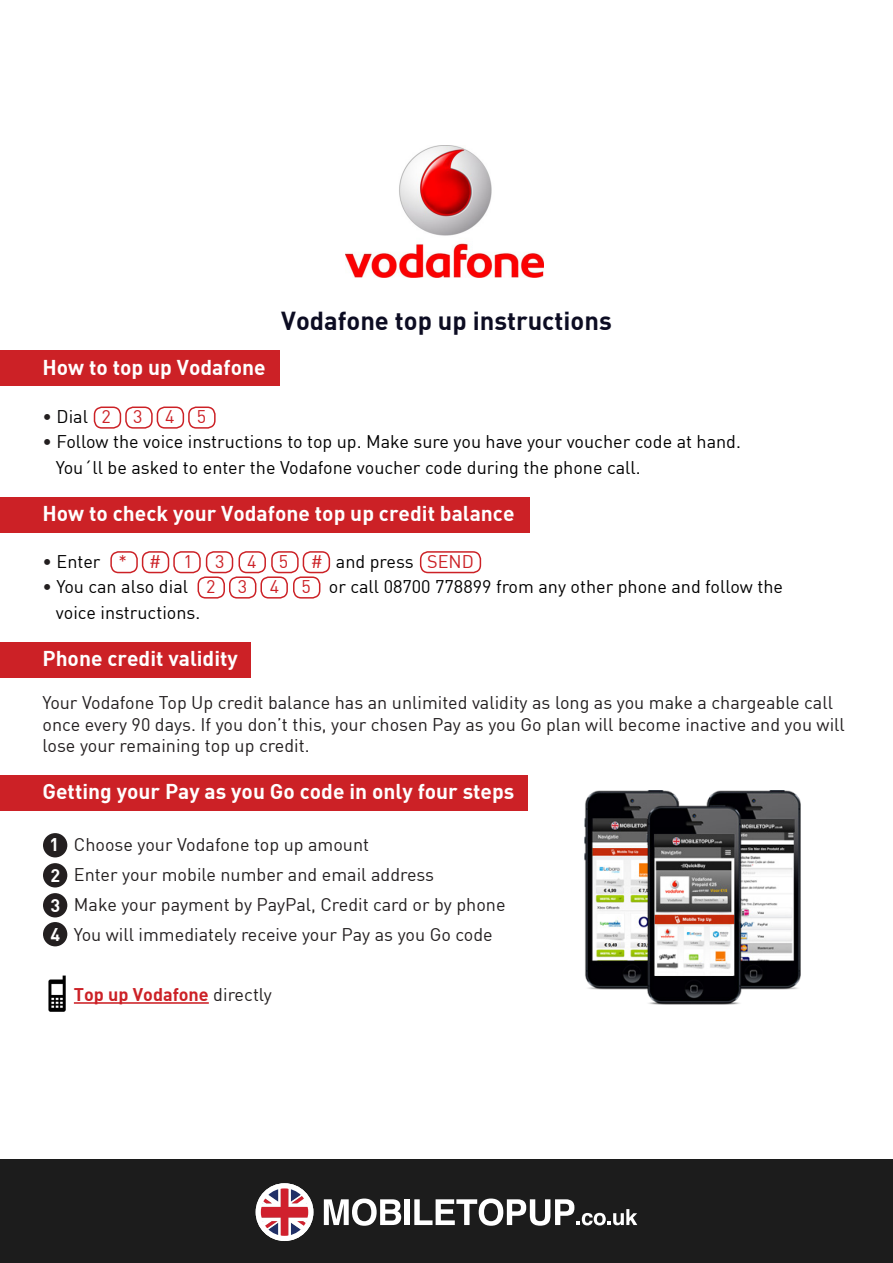
<style>
.page{position:relative;width:893px;height:1263px;background:#fff}
.page>*{position:absolute;margin:0;border:0;box-sizing:border-box;transform-origin:0 0}
.t1{font:25.5px "DIN Bold";color:#0c0c22}
.t2{font:21px "DIN Bold";color:#fff}
.t3{font:18px/21.6px "DIN";color:#231f20}
.t4{font:18px "DIN";color:#000}
.t5{font:18px "DIN Bold";color:#cc2126}
.t6{font:18px "DIN Bold";color:#fff}
.s1{color:#231f20}
.s2{color:#cc2126}
.s3{font-family:"DIN";color:#231f20}
</style>
<div class="page">
<div style="left:0;top:775px;width:527px;height:36px;background:#cc2126"></div>
<div style="left:0;top:642px;width:251px;height:35px;background:#cc2126"></div>
<div style="left:0;top:497px;width:529px;height:36px;background:#cc2126"></div>
<div style="left:0;top:350px;width:279px;height:36px;background:#cc2126"></div>
<hr style="left:74px;top:1002px;width:135px;height:2px;background:#cc2126">
<div style="left:43px;top:833px;width:24px;height:24px;background:#231f20;border-radius:50%"></div>
<div style="left:43px;top:863px;width:24px;height:24px;background:#231f20;border-radius:50%"></div>
<div style="left:43px;top:893px;width:24px;height:24px;background:#231f20;border-radius:50%"></div>
<div style="left:43px;top:922px;width:24px;height:24px;background:#231f20;border-radius:50%"></div>
<img style="left:585px;top:790px;width:215px;height:214px">
<img style="left:48px;top:975px;width:31px;height:37px">
<div style="left:94px;top:406px;width:27px;height:23px;border:2px solid #cc2126;border-radius:8px"></div>
<div style="left:125px;top:406px;width:28px;height:23px;border:2px solid #cc2126;border-radius:8px"></div>
<div style="left:157px;top:406px;width:27px;height:23px;border:2px solid #cc2126;border-radius:8px"></div>
<div style="left:188px;top:406px;width:28px;height:23px;border:2px solid #cc2126;border-radius:8px"></div>
<div style="left:110px;top:551px;width:28px;height:22px;border:2px solid #cc2126;border-radius:8px"></div>
<div style="left:142px;top:551px;width:27px;height:22px;border:2px solid #cc2126;border-radius:8px"></div>
<div style="left:173px;top:551px;width:28px;height:22px;border:2px solid #cc2126;border-radius:8px"></div>
<div style="left:206px;top:551px;width:27px;height:22px;border:2px solid #cc2126;border-radius:8px"></div>
<div style="left:239px;top:551px;width:27px;height:22px;border:2px solid #cc2126;border-radius:8px"></div>
<img style="left:346px;top:145px;width:197px;height:132px">
<div style="left:0;top:1159px;width:893px;height:104px;background:#1c1c1c"></div>
<svg style="left:324px;top:1198px;width:77px;height:28px"></svg>
<div style="left:405px;top:1199px;width:5px;height:26px;background:#fff"></div>
<svg style="left:414px;top:1198px;width:223px;height:28px"></svg>
<svg style="left:258px;top:1185px;width:54px;height:54px"></svg>
<div style="left:256px;top:1183px;width:57px;height:58px;border:5px solid #fff;border-radius:50%"></div>
<div style="left:271px;top:551px;width:28px;height:22px;border:2px solid #cc2126;border-radius:8px"></div>
<div style="left:303px;top:551px;width:27px;height:22px;border:2px solid #cc2126;border-radius:8px"></div>
<div style="left:420px;top:551px;width:61px;height:22px;border:2px solid #cc2126;border-radius:8px"></div>
<div style="left:198px;top:576px;width:27px;height:23px;border:2px solid #cc2126;border-radius:8px"></div>
<div style="left:229px;top:576px;width:27px;height:23px;border:2px solid #cc2126;border-radius:8px"></div>
<div style="left:260px;top:576px;width:28px;height:23px;border:2px solid #cc2126;border-radius:8px"></div>
<div style="left:293px;top:576px;width:27px;height:23px;border:2px solid #cc2126;border-radius:8px"></div>
<p class="t1" style="left:281px;top:304px;width:332px">Vodafone top up instructions</p>
<p class="t2" style="left:43px;top:354px;width:225px">How to top up Vodafone</p>
<p class="t4" style="left:43px;top:405px;width:165px"><span class="s1">•</span> Dial <span class="s2">2 3 4 5</span></p>
<p class="t4" style="left:43px;top:431px;width:700px"><span class="s1">•</span> Follow the voice instructions to top up. Make sure you have your voucher code at hand.</p>
<p class="t4" style="left:56px;top:456px;width:586px">You´ll be asked to enter the Vodafone voucher code during the phone call.</p>
<p class="t2" style="left:43px;top:499px;width:474px">How to check your Vodafone top up credit balance</p>
<p class="t4" style="left:43px;top:550px;width:433px"><span class="s1">•</span> Enter <span class="s2">* # 1 3 4 5 #</span> and press <span class="s2">SEND</span></p>
<p class="t4" style="left:43px;top:576px;width:742px"><span class="s1">•</span> You can also dial <span class="s2">2 3 4 5</span> or call 08700 778899 from any other phone and follow the</p>
<p class="t4" style="left:56px;top:601px;width:146px">voice instructions.</p>
<p class="t2" style="left:43px;top:644px;width:197px">Phone credit validity</p>
<p class="t3" style="left:43px;top:691px;width:804px">Your Vodafone Top Up credit balance has an unlimited validity as long as you make a chargeable call once every 90 days. If you don’t this, your chosen Pay as you Go plan will become inactive and you will lose your remaining top up credit.</p>
<p class="t2" style="left:43px;top:778px;width:473px">Getting your Pay as you Go code in only four steps</p>
<p class="t3" style="left:74px;top:833px;width:297px">Choose your Vodafone top up amount</p>
<p class="t3" style="left:74px;top:863px;width:362px">Enter your mobile number and email address</p>
<p class="t3" style="left:74px;top:893px;width:433px">Make your payment by PayPal, Credit card or by phone</p>
<p class="t3" style="left:74px;top:923px;width:420px">You will immediately receive your Pay as you Go code</p>
<p class="t6" style="left:50px;top:833px;width:11px">1</p>
<p class="t6" style="left:50px;top:863px;width:11px">2</p>
<p class="t6" style="left:50px;top:893px;width:11px">3</p>
<p class="t6" style="left:50px;top:922px;width:11px">4</p>
<p class="t5" style="left:74px;top:982px;width:200px">Top up Vodafone <span class="s3">directly</span></p>
</div>
